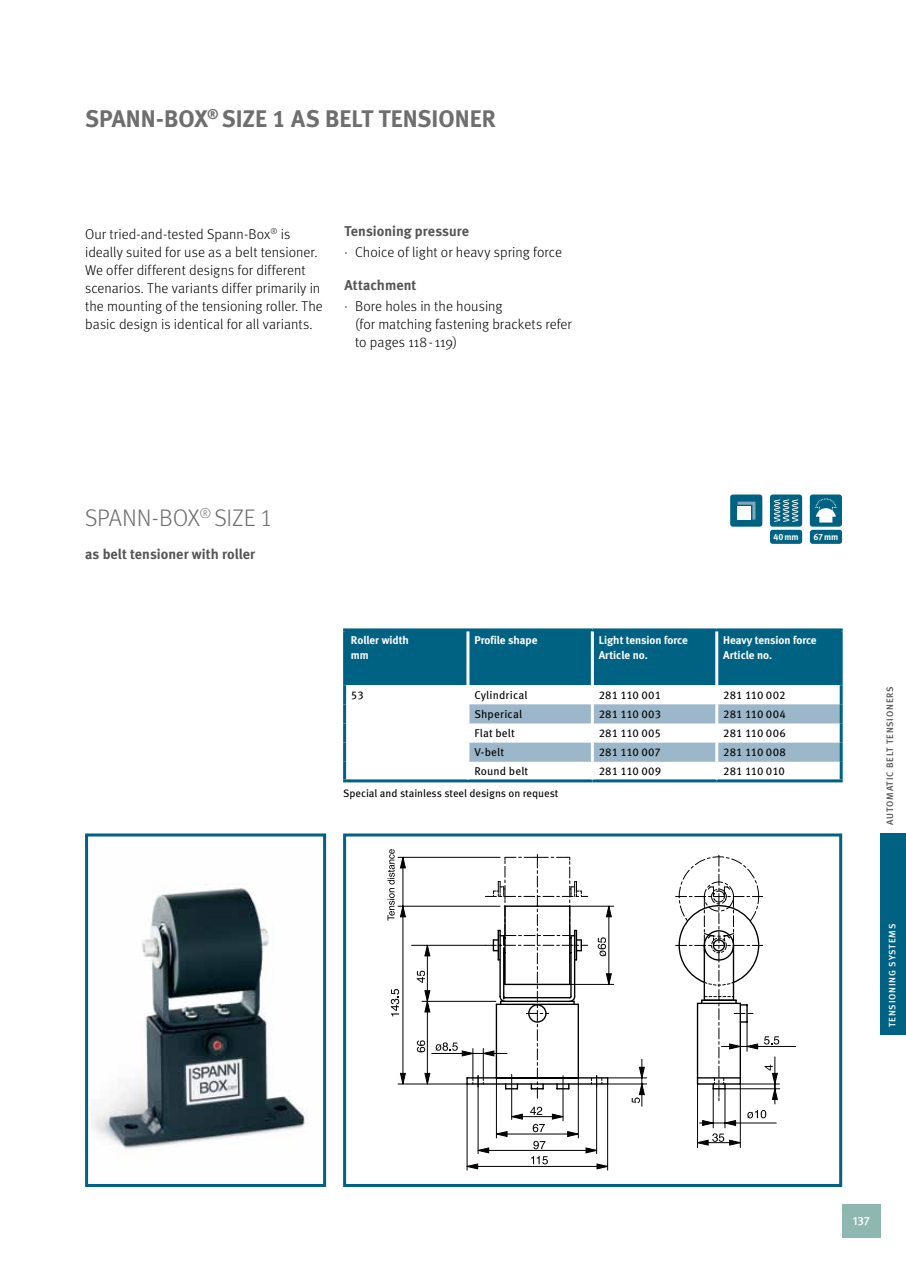
<style>
.page{position:relative;width:906px;height:1263px;background:#fff}
.page>*{position:absolute;margin:0;border:0;box-sizing:border-box;transform-origin:0 0}
.t1{font:24px "Meta Bold LF";color:#6e6e6e}
.t2{font:300 24px "Meta";letter-spacing:-.005em;color:#6e6e6e}
.t3{font:300 14.25px/18px "Meta";letter-spacing:.005em;color:#000}
.t4{font:700 14.25px "Meta";letter-spacing:.01em;color:#565655}
.t5{font:12px "Meta Medium Expert";color:#fff}
.t6{font:11.25px "Meta Pro";letter-spacing:.01em;color:#000}
.t7{font:700 11.25px/15px "Meta";color:#fff}
.t8{font:10.8px "Meta Pro";letter-spacing:-.005em;color:#000}
.t9{font:500 9.3px "Meta";letter-spacing:.085em;color:#565655}
.t10{font:500 9.3px "Meta";letter-spacing:.085em;color:#fff}
.t11{font:9px "Meta Bold Expert";color:#fff}
.s1{font-family:"Meta Light LF";font-weight:400}
.s2{font-family:"Meta";font-weight:700}
</style>
<div class="page">
<div style="left:880px;top:833px;width:26px;height:202px;background:#006283"></div>
<div style="left:346px;top:631px;width:493px;height:54px;background:#006283"></div>
<svg style="left:346px;top:685px;width:493px;height:94px"></svg>
<svg style="left:469px;top:704px;width:370px;height:58px"></svg>
<hr style="left:343px;top:628px;width:125px;height:3px;background:#006283">
<hr style="left:343px;top:631px;width:3px;height:54px;background:#006283">
<hr style="left:468px;top:628px;width:124px;height:3px;background:#006283">
<hr style="left:592px;top:628px;width:125px;height:3px;background:#006283">
<hr style="left:717px;top:628px;width:125px;height:3px;background:#006283">
<hr style="left:839px;top:631px;width:3px;height:54px;background:#006283">
<hr style="left:343px;top:685px;width:3px;height:19px;background:#006283">
<hr style="left:839px;top:685px;width:3px;height:19px;background:#006283">
<hr style="left:343px;top:704px;width:3px;height:19px;background:#006283">
<hr style="left:839px;top:704px;width:3px;height:19px;background:#006283">
<hr style="left:343px;top:723px;width:3px;height:20px;background:#006283">
<hr style="left:839px;top:723px;width:3px;height:20px;background:#006283">
<hr style="left:343px;top:743px;width:3px;height:19px;background:#006283">
<hr style="left:839px;top:743px;width:3px;height:19px;background:#006283">
<hr style="left:343px;top:762px;width:3px;height:17px;background:#006283">
<hr style="left:839px;top:762px;width:3px;height:17px;background:#006283">
<hr style="left:343px;top:779px;width:125px;height:3px;background:#006283">
<hr style="left:468px;top:779px;width:124px;height:3px;background:#006283">
<hr style="left:592px;top:779px;width:125px;height:3px;background:#006283">
<hr style="left:717px;top:779px;width:125px;height:3px;background:#006283">
<hr style="left:466px;top:631px;width:3px;height:54px;background:#fff">
<hr style="left:591px;top:631px;width:3px;height:54px;background:#fff">
<hr style="left:715px;top:631px;width:3px;height:54px;background:#fff">
<hr style="left:466px;top:685px;width:3px;height:19px;background:#fff">
<hr style="left:591px;top:685px;width:3px;height:19px;background:#fff">
<hr style="left:715px;top:685px;width:3px;height:19px;background:#fff">
<hr style="left:466px;top:704px;width:3px;height:19px;background:#fff">
<hr style="left:591px;top:704px;width:3px;height:19px;background:#fff">
<hr style="left:715px;top:704px;width:3px;height:19px;background:#fff">
<hr style="left:466px;top:723px;width:3px;height:20px;background:#fff">
<hr style="left:591px;top:723px;width:3px;height:20px;background:#fff">
<hr style="left:715px;top:723px;width:3px;height:20px;background:#fff">
<hr style="left:466px;top:743px;width:3px;height:19px;background:#fff">
<hr style="left:591px;top:743px;width:3px;height:19px;background:#fff">
<hr style="left:715px;top:743px;width:3px;height:19px;background:#fff">
<hr style="left:466px;top:762px;width:3px;height:17px;background:#fff">
<hr style="left:591px;top:762px;width:3px;height:17px;background:#fff">
<hr style="left:715px;top:762px;width:3px;height:17px;background:#fff">
<div style="left:343px;top:833px;width:499px;height:354px;background:#fff;border:3px solid #006283"></div>
<img style="left:92px;top:883px;width:216px;height:267px">
<div style="left:85px;top:833px;width:241px;height:354px;border:3px solid #006283"></div>
<div style="left:730px;top:494px;width:32px;height:33px;background:#006283;border-radius:3px"></div>
<svg style="left:737px;top:502px;width:18px;height:17px"></svg>
<div style="left:770px;top:494px;width:32px;height:33px;background:#006283;border-radius:3px"></div>
<svg style="left:774px;top:499px;width:24px;height:23px"></svg>
<div style="left:770px;top:530px;width:32px;height:14px;background:#006283;border-radius:3px"></div>
<div style="left:810px;top:494px;width:32px;height:33px;background:#006283;border-radius:3px"></div>
<svg style="left:815px;top:498px;width:21px;height:24px"></svg>
<div style="left:810px;top:530px;width:32px;height:14px;background:#006283;border-radius:3px"></div>
<svg style="left:400px;top:1073px;width:6px;height:11px"></svg>
<hr style="left:467px;top:1084px;width:1px;height:86px;background:#000">
<hr style="left:747px;top:1046px;width:48px;height:1px;background:#000">
<hr style="left:398px;top:1084px;width:69px;height:1px;background:#000">
<hr style="left:411px;top:945px;width:74px;height:1px;background:#000">
<hr style="left:403px;top:906px;width:1px;height:178px;background:#000">
<hr style="left:398px;top:857px;width:102px;height:1px;background:#000">
<hr style="left:398px;top:906px;width:102px;height:1px;background:#000">
<hr style="left:607px;top:1084px;width:1px;height:86px;background:#000">
<svg style="left:391px;top:989px;width:8px;height:27px"></svg>
<svg style="left:417px;top:854px;width:362px;height:315px"></svg>
<svg style="left:387px;top:849px;width:19px;height:72px"></svg>
<div style="left:842px;top:1204px;width:38px;height:33px;background:#8eb7af"></div>
<h1 class="t1" style="left:85px;top:104px;width:29px">SPANN</h1>
<h1 class="t1" style="left:156px;top:104px;width:341px">-BOX<sup>®</sup> SIZE 1 AS BELT TENSIONER</h1>
<p class="t3" style="left:85px;top:225px;width:239px">Our tried-and-tested Spann-Box<sup>®</sup> is ideally suited for use as a belt tensioner.<br>We offer different designs for different scenarios. The variants differ primarily in the mounting of the tensioning roller. The basic design is identical for all variants.</p>
<p class="t4" style="left:344px;top:222px;width:126px">Tensioning pressure</p>
<p class="t3" style="left:344px;top:243px;width:219px">· Choice of light or heavy spring force</p>
<p class="t4" style="left:344px;top:276px;width:73px">Attachment</p>
<p class="t3" style="left:355px;top:297px;width:218px;text-indent:-11px">· Bore holes in the housing<br>(for matching fastening brackets refer to pages 118-119)</p>
<h1 class="t2" style="left:85px;top:504px;width:189px">Spann-Box<sup>®</sup> Size <span class="s1">1</span></h1>
<p class="t4" style="left:85px;top:546px;width:172px">as belt tensioner with roller</p>
<p class="t11" style="left:773px;top:532px;width:27px">40<span class="s2">mm</span></p>
<p class="t11" style="left:813px;top:532px;width:26px">67<span class="s2">mm</span></p>
<p class="t7" style="left:351px;top:632px;width:59px">Roller width mm</p>
<p class="t7" style="left:474px;top:632px;width:65px">Profile shape</p>
<p class="t7" style="left:599px;top:632px;width:91px">Light tension force<br>Article no.</p>
<p class="t7" style="left:723px;top:632px;width:95px">Heavy tension force<br>Article no.</p>
<p class="t6" style="left:351px;top:688px;width:14px">53</p>
<p class="t6" style="left:474px;top:688px;width:55px">Cylindrical</p>
<p class="t6" style="left:599px;top:688px;width:64px">281 110 001</p>
<p class="t6" style="left:723px;top:688px;width:64px">281 110 002</p>
<p class="t6" style="left:474px;top:707px;width:49px">Shperical</p>
<p class="t6" style="left:599px;top:707px;width:64px">281 110 003</p>
<p class="t6" style="left:723px;top:707px;width:64px">281 110 004</p>
<p class="t6" style="left:474px;top:726px;width:42px">Flat belt</p>
<p class="t6" style="left:599px;top:726px;width:64px">281 110 005</p>
<p class="t6" style="left:723px;top:726px;width:64px">281 110 006</p>
<p class="t6" style="left:474px;top:745px;width:31px">V-belt</p>
<p class="t6" style="left:599px;top:745px;width:64px">281 110 007</p>
<p class="t6" style="left:723px;top:745px;width:64px">281 110 008</p>
<p class="t6" style="left:474px;top:764px;width:55px">Round belt</p>
<p class="t6" style="left:599px;top:764px;width:64px">281 110 009</p>
<p class="t6" style="left:723px;top:764px;width:63px">281 110 010</p>
<p class="t8" style="left:343px;top:786px;width:217px">Special and stainless steel designs on request</p>
<p class="t9" style="left:884px;top:825px;width:140px;rotate:-90deg">AUTOMATIC BELT TENSIONERS</p>
<p class="t10" style="left:886px;top:1027px;width:105px;rotate:-90deg">TENSIONING SYSTEMS</p>
<p class="t5" style="left:853px;top:1214px;width:18px">137</p>
</div>
